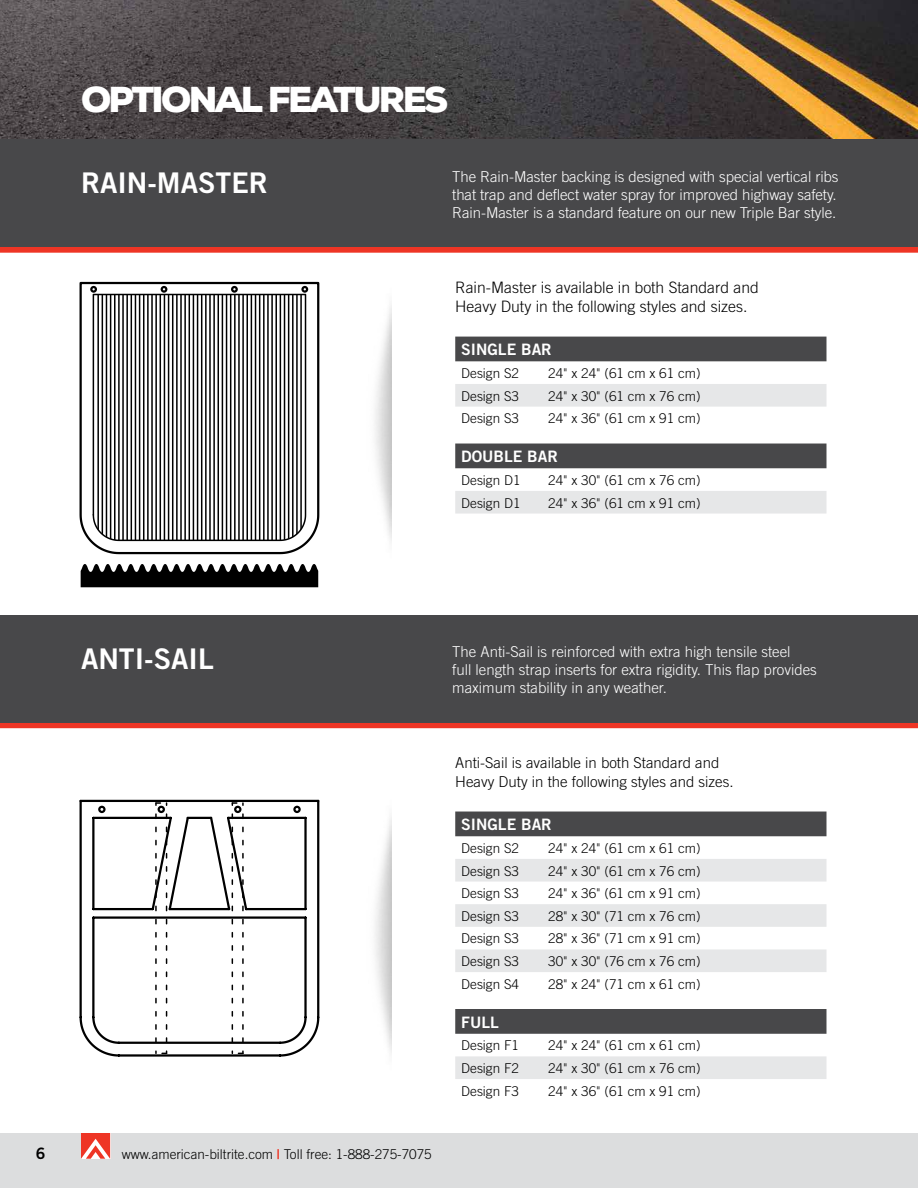
<style>
.page{position:relative;width:918px;height:1188px;background:#fff}
.page>*{position:absolute;margin:0;border:0;box-sizing:border-box;transform-origin:0 0}
.t1{font:900 36px "Nexa";letter-spacing:-.075em;color:#fff}
.t2{font:28.5px "Trade Gothic Bold Two";color:#fff}
.t3{font:300 15.75px/18.9px "Trade Gothic";color:#000}
.t4{font:15.75px "Trade Gothic Bold Two";color:#fff}
.t5{font:15.75px "Trade Gothic Bold Two";color:#000}
.t6{font:300 15px/18px "Trade Gothic";letter-spacing:-.005em;color:#fff}
.t7{font:300 15px/18.9px "Trade Gothic";color:#000}
.t8{font:300 13.5px "Trade Gothic";color:#000}
.s1{font-family:"Trade Gothic Bold Two";font-weight:400;color:#ee3525}
</style>
<div class="page">
<div style="left:0;top:1133px;width:918px;height:55px;background:#dcddde"></div>
<svg style="left:81px;top:1133px;width:29px;height:26px"></svg>
<img style="left:0;top:0;width:918px;height:140px">
<div style="left:455px;top:337px;width:371px;height:25px;background:#48484a"></div>
<svg style="left:455px;top:384px;width:371px;height:130px"></svg>
<div style="left:455px;top:812px;width:371px;height:25px;background:#48484a"></div>
<svg style="left:455px;top:859px;width:371px;height:220px"></svg>
<div style="left:0;top:247px;width:918px;height:6px;background:#ee3525"></div>
<div style="left:0;top:722px;width:918px;height:6px;background:#ee3525"></div>
<img style="left:326px;top:252px;width:65px;height:288px">
<div style="left:0;top:140px;width:918px;height:107px;background:#48484a"></div>
<div style="left:0;top:615px;width:918px;height:107px;background:#48484a"></div>
<svg style="left:79px;top:799px;width:241px;height:258px"></svg>
<svg style="left:98px;top:806px;width:8px;height:7px"></svg>
<svg style="left:155px;top:802px;width:12px;height:252px"></svg>
<svg style="left:232px;top:802px;width:12px;height:252px"></svg>
<svg style="left:293px;top:806px;width:8px;height:7px"></svg>
<svg style="left:81px;top:564px;width:237px;height:23px;background:#2b2b2b"></svg>
<svg style="left:79px;top:281px;width:241px;height:274px"></svg>
<h1 class="t1" style="left:81px;top:76px;width:107px">OPTIONAL</h1>
<h1 class="t1" style="left:268px;top:76px;width:158px">FEATURES</h1>
<h2 class="t2" style="left:81px;top:165px;width:188px">RAIN-MASTER</h2>
<p class="t6" style="left:452px;top:167px;width:388px">The Rain-Master backing is designed with special vertical ribs that trap and deflect water spray for improved highway safety.<br>Rain-Master is a standard feature on our new Triple Bar style.</p>
<p class="t3" style="left:455px;top:278px;width:305px">Rain-Master is available in both Standard and<br>Heavy Duty in the following styles and sizes.</p>
<p class="t4" style="left:461px;top:340px;width:92px">SINGLE BAR</p>
<p class="t8" style="left:461px;top:365px;width:59px">Design S2</p>
<p class="t8" style="left:548px;top:365px;width:154px">24" x 24" (61 cm x 61 cm)</p>
<p class="t8" style="left:461px;top:388px;width:59px">Design S3</p>
<p class="t8" style="left:548px;top:388px;width:154px">24" x 30" (61 cm x 76 cm)</p>
<p class="t8" style="left:461px;top:410px;width:59px">Design S3</p>
<p class="t8" style="left:548px;top:410px;width:154px">24" x 36" (61 cm x 91 cm)</p>
<p class="t4" style="left:461px;top:447px;width:98px">DOUBLE BAR</p>
<p class="t8" style="left:461px;top:472px;width:61px">Design D1</p>
<p class="t8" style="left:548px;top:472px;width:154px">24" x 30" (61 cm x 76 cm)</p>
<p class="t8" style="left:461px;top:495px;width:61px">Design D1</p>
<p class="t8" style="left:548px;top:495px;width:154px">24" x 36" (61 cm x 91 cm)</p>
<h2 class="t2" style="left:81px;top:641px;width:134px">ANTI-SAIL</h2>
<p class="t6" style="left:452px;top:643px;width:366px">The Anti-Sail is reinforced with extra high tensile steel<br>full length strap inserts for extra rigidity. This flap provides maximum stability in any weather.</p>
<p class="t5" style="left:36px;top:1143px;width:11px">6</p>
<p class="t8" style="left:122px;top:1146px;width:312px">www.american-biltrite.com <span class="s1">|</span> Toll free: 1-888-275-7075</p>
<p class="t7" style="left:455px;top:753px;width:280px">Anti-Sail is available in both Standard and<br>Heavy Duty in the following styles and sizes.</p>
<p class="t4" style="left:461px;top:815px;width:92px">SINGLE BAR</p>
<p class="t8" style="left:461px;top:840px;width:59px">Design S2</p>
<p class="t8" style="left:548px;top:840px;width:154px">24" x 24" (61 cm x 61 cm)</p>
<p class="t8" style="left:461px;top:863px;width:59px">Design S3</p>
<p class="t8" style="left:548px;top:863px;width:154px">24" x 30" (61 cm x 76 cm)</p>
<p class="t8" style="left:461px;top:885px;width:59px">Design S3</p>
<p class="t8" style="left:548px;top:885px;width:154px">24" x 36" (61 cm x 91 cm)</p>
<p class="t8" style="left:461px;top:908px;width:59px">Design S3</p>
<p class="t8" style="left:548px;top:908px;width:154px">28" x 30" (71 cm x 76 cm)</p>
<p class="t8" style="left:461px;top:931px;width:59px">Design S3</p>
<p class="t8" style="left:548px;top:931px;width:154px">28" x 36" (71 cm x 91 cm)</p>
<p class="t8" style="left:461px;top:953px;width:59px">Design S3</p>
<p class="t8" style="left:548px;top:953px;width:154px">30" x 30" (76 cm x 76 cm)</p>
<p class="t8" style="left:461px;top:976px;width:59px">Design S4</p>
<p class="t8" style="left:548px;top:976px;width:154px">28" x 24" (71 cm x 61 cm)</p>
<p class="t4" style="left:461px;top:1012px;width:39px">FULL</p>
<p class="t8" style="left:461px;top:1038px;width:59px">Design F1</p>
<p class="t8" style="left:548px;top:1038px;width:154px">24" x 24" (61 cm x 61 cm)</p>
<p class="t8" style="left:461px;top:1060px;width:59px">Design F2</p>
<p class="t8" style="left:548px;top:1060px;width:154px">24" x 30" (61 cm x 76 cm)</p>
<p class="t8" style="left:461px;top:1083px;width:59px">Design F3</p>
<p class="t8" style="left:548px;top:1083px;width:154px">24" x 36" (61 cm x 91 cm)</p>
</div>
